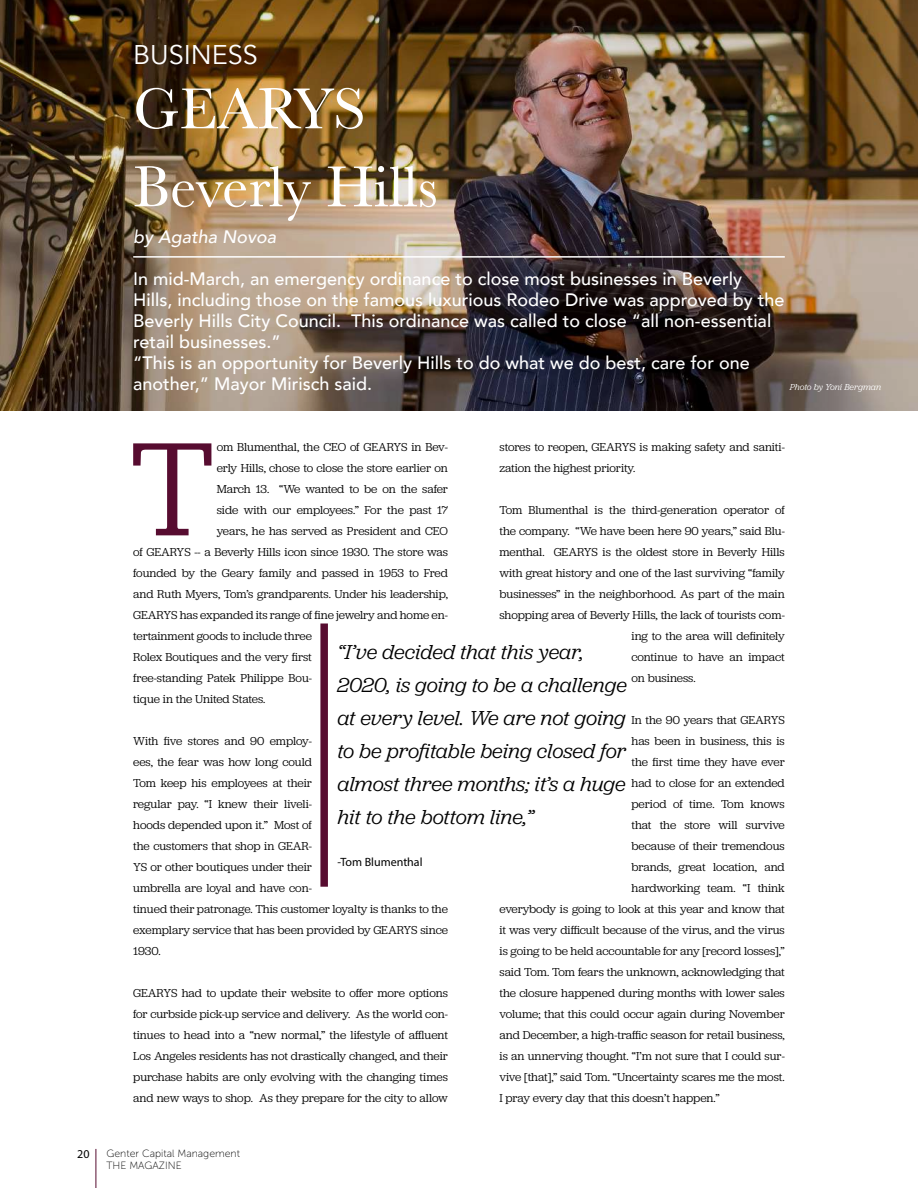
<style>
.page{position:relative;width:918px;height:1188px;background:#fff}
.page>*{position:absolute;margin:0;border:0;box-sizing:border-box;transform-origin:0 0}
.t1{font:138.45px "Jubilat";color:#570c30}
.t2{font:60px/78px "Baskerville";color:#fff}
.t3{font:27px "Avenir";color:#fff}
.t4{font:italic 21px/33px "Jubilat";color:#000}
.t5{font:500 18px/21px "Avenir";color:#fff}
.t6{font:italic 500 18px "Avenir";color:#fff}
.t7{font:12px/21px "Jubilat";letter-spacing:-.005em;color:#000}
.t8{font:12px "Myriad Pro";color:#000}
.t9{font:10.5px/12px "Museo Sans 100";color:#000}
.t10{font:italic 9px "Jubilat";letter-spacing:-.005em;color:#fff}
</style>
<div class="page">
<hr style="left:96px;top:1149px;width:1px;height:39px;background:#570c30">
<img style="left:0;top:0;width:918px;height:411px">
<hr style="left:133px;top:256px;width:652px;height:2px;background:#fff">
<div style="left:320px;top:624px;width:8px;height:263px;background:#570c30"></div>
<h3 class="t3" style="left:133px;top:39px;width:126px">BUSINESS</h3>
<h2 class="t2" style="left:133px;top:71px;width:306px">GEARYS<br>Beverly Hills</h2>
<h3 class="t6" style="left:133px;top:226px;width:145px">by Agatha Novoa</h3>
<p class="t5" style="left:133px;top:267px;width:653px">In mid-March, an emergency ordinance to close most businesses in Beverly Hills, including those on the famous luxurious Rodeo Drive was approved by the Beverly Hills City Council. This ordinance was called to close “all non-essential retail businesses.”<br>“This is an opportunity for Beverly Hills to do what we do best, care for one another,” Mayor Mirisch said.</p>
<p class="t10" style="left:790px;top:381px;width:93px">Photo by Yoni Bergman</p>
<h1 class="t1" style="left:129px;top:403px;width:89px">T</h1>
<p class="t7" style="left:217px;top:436px;width:233px">om Blumenthal, the CEO of GEARYS in Bev-</p>
<p class="t7" style="left:499px;top:436px;width:287px">stores to reopen, GEARYS is making safety and saniti&shy;zation the highest priority.</p>
<p class="t7" style="left:499px;top:499px;width:287px">Tom Blumenthal is the third-generation operator of</p>
<p class="t7" style="left:499px;top:520px;width:287px">the company. “We have been here 90 years,” said Blu-</p>
<p class="t7" style="left:499px;top:541px;width:287px">menthal. GEARYS is the oldest store in Beverly Hills</p>
<p class="t7" style="left:499px;top:562px;width:287px">with great history and one of the last surviving “family</p>
<p class="t7" style="left:499px;top:583px;width:287px">businesses” in the neighborhood. As part of the main</p>
<p class="t7" style="left:499px;top:604px;width:287px">shopping area of Beverly Hills, the lack of tourists com-</p>
<p class="t7" style="left:632px;top:625px;width:155px">ing to the area will definitely</p>
<p class="t7" style="left:632px;top:646px;width:155px">continue to have an impact</p>
<p class="t7" style="left:632px;top:667px;width:66px">on business.</p>
<p class="t7" style="left:632px;top:709px;width:155px">In the 90 years that GEARYS</p>
<p class="t7" style="left:632px;top:730px;width:155px">has been in business, this is</p>
<p class="t7" style="left:632px;top:751px;width:155px">the first time they have ever</p>
<p class="t7" style="left:632px;top:772px;width:155px">had to close for an extended</p>
<p class="t7" style="left:632px;top:793px;width:155px">period of time. Tom knows</p>
<p class="t7" style="left:632px;top:814px;width:155px">that the store will survive</p>
<p class="t7" style="left:632px;top:835px;width:155px">because of their tremendous</p>
<p class="t7" style="left:632px;top:856px;width:155px">brands, great location, and</p>
<p class="t7" style="left:632px;top:877px;width:155px">hardworking team. “I think</p>
<p class="t7" style="left:499px;top:898px;width:287px">everybody is going to look at this year and know that</p>
<p class="t7" style="left:499px;top:919px;width:287px">it was very difficult because of the virus, and the virus</p>
<p class="t7" style="left:499px;top:940px;width:287px">is going to be held accountable for any [record losses],”</p>
<p class="t7" style="left:499px;top:961px;width:287px">said Tom. Tom fears the unknown, acknowledging that</p>
<p class="t7" style="left:499px;top:982px;width:287px">the closure happened during months with lower sales</p>
<p class="t7" style="left:499px;top:1003px;width:287px">volume; that this could occur again during November</p>
<p class="t7" style="left:499px;top:1024px;width:287px">and December, a high-traffic season for retail business,</p>
<p class="t7" style="left:499px;top:1045px;width:287px">is an unnerving thought. “I’m not sure that I could sur-</p>
<p class="t7" style="left:499px;top:1066px;width:287px">vive [that],” said Tom. “Uncertainty scares me the most.</p>
<p class="t7" style="left:499px;top:1087px;width:222px">I pray every day that this doesn’t happen.”</p>
<p class="t7" style="left:217px;top:457px;width:233px">erly Hills, chose to close the store earlier on</p>
<p class="t7" style="left:217px;top:478px;width:233px">March 13. “We wanted to be on the safer</p>
<p class="t7" style="left:217px;top:499px;width:233px">side with our employees.” For the past 17</p>
<p class="t7" style="left:217px;top:520px;width:233px">years, he has served as President and CEO</p>
<p class="t7" style="left:133px;top:541px;width:316px">of GEARYS -- a Beverly Hills icon since 1930. The store was</p>
<p class="t7" style="left:133px;top:562px;width:316px">founded by the Geary family and passed in 1953 to Fred</p>
<p class="t7" style="left:133px;top:583px;width:316px">and Ruth Myers, Tom’s grandparents. Under his leadership,</p>
<p class="t7" style="left:133px;top:604px;width:316px">GEARYS has expanded its range of fine jewelry and home en-</p>
<p class="t7" style="left:133px;top:625px;width:180px">tertainment goods to include three</p>
<p class="t7" style="left:133px;top:646px;width:180px">Rolex Boutiques and the very first</p>
<p class="t7" style="left:133px;top:667px;width:180px">free-standing Patek Philippe Bou-</p>
<p class="t7" style="left:133px;top:688px;width:134px">tique in the United States.</p>
<p class="t7" style="left:133px;top:730px;width:316px">With five stores and 90 employ-<br>ees, the fear was how long could<br>Tom keep his employees at their<br>regular pay. “I knew their liveli-<br>hoods depended upon it.” Most of<br>the customers that shop in GEAR-<br>YS or other boutiques under their<br>umbrella are loyal and have con-<br>tinued their patronage. This customer loyalty is thanks to the exemplary service that has been provided by GEARYS since 1930.</p>
<p class="t7" style="left:133px;top:982px;width:316px;text-align:justify">GEARYS had to update their website to offer more options for curbside pick-up service and delivery. As the world con&shy;tinues to head into a “new normal,” the lifestyle of affluent Los Angeles residents has not drastically changed, and their purchase habits are only evolving with the changing times and new ways to shop. As they prepare for the city to allow</p>
<h3 class="t4" style="left:337px;top:635px;width:291px">“I’ve decided that this year,<br>2020, is going to be a challenge at every level. We are not going to be profitable being closed for almost three months; it’s a huge hit to the bottom line,”</h3>
<p class="t8" style="left:337px;top:855px;width:87px">-Tom Blumenthal</p>
<p class="t8" style="left:77px;top:1147px;width:14px">20</p>
<p class="t9" style="left:107px;top:1147px;width:135px">Genter Capital Management<br>THE MAGAZINE</p>
</div>
